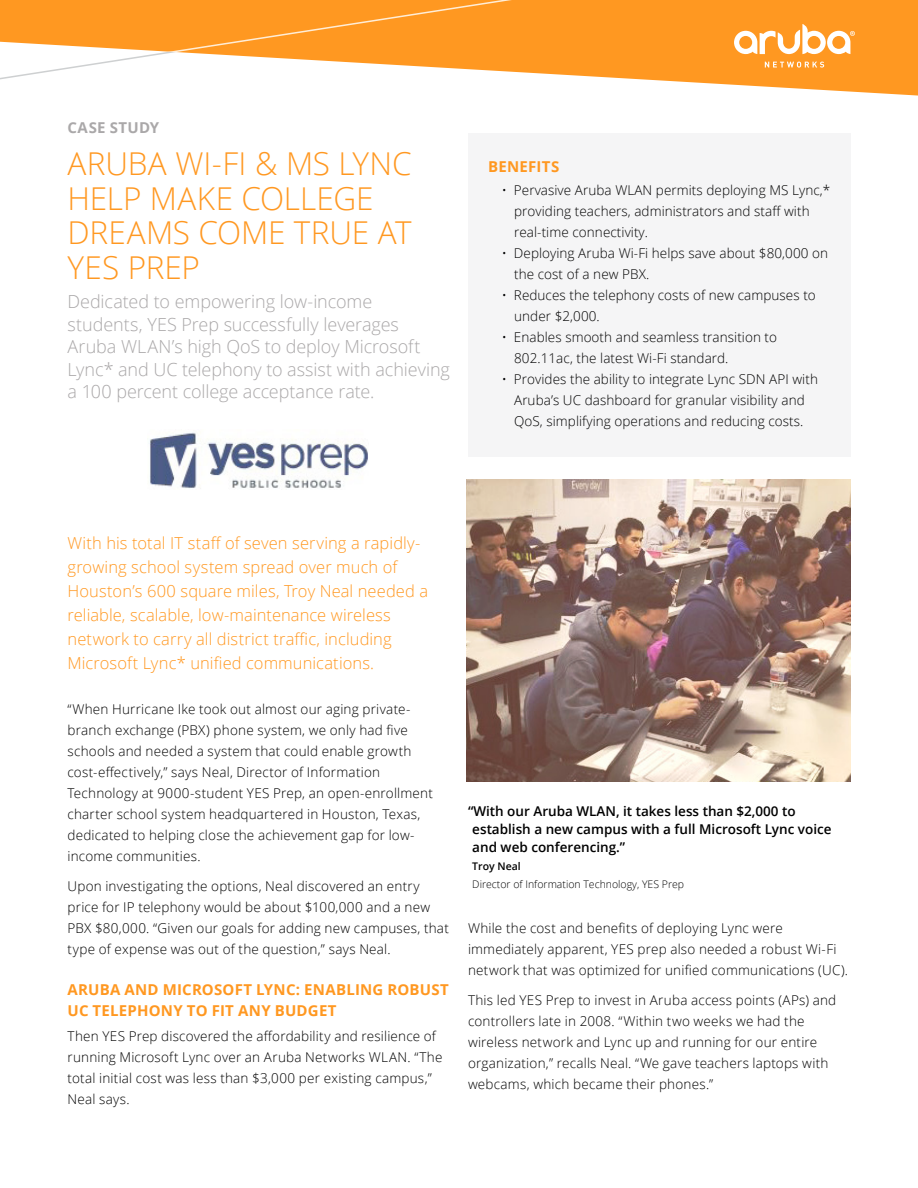
<style>
.page{position:relative;width:918px;height:1188px;background:#fff}
.page>*{position:absolute;margin:0;border:0;box-sizing:border-box;transform-origin:0 0}
.t1{font:300 31.5px/34.5px "Open Sans";letter-spacing:-.005em;color:#ff9821}
.t2{font:300 18px/22.5px "Open Sans";letter-spacing:-.005em;color:#aaa8a9}
.t3{font:300 16.5px/24px "Open Sans";letter-spacing:.005em;color:#ff9821}
.t4{font:700 15px/21px "Open Sans";letter-spacing:.015em;color:#ff9821}
.t5{font:700 15px "Open Sans";letter-spacing:.02em;color:#aaa8a9}
.t6{font:300 13.5px/21px "Open Sans";letter-spacing:.015em;color:#000}
.t7{font:600 13.5px/18px "Open Sans";color:#000}
.t8{font:300 10.5px "Open Sans";color:#000}
.t9{font:600 10.5px "Open Sans";color:#000}
</style>
<div class="page">
<svg style="left:0;top:0;width:918px;height:96px;fill:#ff9821"></svg>
<svg style="left:765px;top:62px;width:59px;height:6px"></svg>
<svg style="left:734px;top:24px;width:121px;height:30px"></svg>
<div style="left:468px;top:133px;width:382px;height:324px;background:#f5f5f6"></div>
<img style="left:467px;top:480px;width:383px;height:302px">
<img style="left:149px;top:432px;width:219px;height:57px">
<p class="t5" style="left:68px;top:117px;width:93px">CASE STUDY</p>
<h1 class="t1" style="left:68px;top:146px;width:346px">ARUBA WI-FI &amp; MS LYNC<br>HELP MAKE COLLEGE<br>DREAMS COME TRUE AT<br>YES PREP</h1>
<h2 class="t2" style="left:68px;top:290px;width:384px">Dedicated to empowering low-income students, YES Prep successfully leverages Aruba WLAN’s high QoS to deploy Microsoft Lync* and UC telephony to assist with achieving a 100 percent college acceptance rate.</h2>
<p class="t4" style="left:488px;top:156px;width:73px">BENEFITS</p>
<p class="t6" style="left:514px;top:179px;width:318px;text-indent:-12px">• Pervasive Aruba WLAN permits deploying MS Lync,* providing teachers, administrators and staff with real-time connectivity.</p>
<p class="t6" style="left:514px;top:242px;width:315px;text-indent:-12px">• Deploying Aruba Wi-Fi helps save about $80,000 on the cost of a new PBX.</p>
<p class="t6" style="left:514px;top:284px;width:303px;text-indent:-12px">• Reduces the telephony costs of new campuses to under $2,000.</p>
<p class="t6" style="left:514px;top:326px;width:264px;text-indent:-12px">• Enables smooth and seamless transition to<br>802.11ac, the latest Wi-Fi standard.</p>
<p class="t6" style="left:502px;top:368px;width:318px;text-align:center">• Provides the ability to integrate Lync SDN API with<br>Aruba’s UC dashboard for granular visibility and<br>QoS, simplifying operations and reducing costs.</p>
<p class="t3" style="left:68px;top:531px;width:362px">With his total IT staff of seven serving a rapidly&shy;growing school system spread over much of Houston’s 600 square miles, Troy Neal needed a reliable, scalable, low-maintenance wireless network to carry all district traffic, including Microsoft Lync* unified communications.</p>
<p class="t6" style="left:68px;top:698px;width:367px">“When Hurricane Ike took out almost our aging private&shy;branch exchange (PBX) phone system, we only had five schools and needed a system that could enable growth cost-effectively,” says Neal, Director of Information Technology at 9000-student YES Prep, an open-enrollment charter school system headquartered in Houston, Texas, dedicated to helping close the achievement gap for low&shy;income communities.</p>
<p class="t6" style="left:68px;top:875px;width:383px">Upon investigating the options, Neal discovered an entry price for IP telephony would be about $100,000 and a new PBX $80,000. “Given our goals for adding new campuses, that type of expense was out of the question,” says Neal.</p>
<p class="t4" style="left:68px;top:979px;width:383px">ARUBA AND MICROSOFT LYNC: ENABLING ROBUST<br>UC TELEPHONY TO FIT ANY BUDGET</p>
<p class="t6" style="left:68px;top:1025px;width:377px">Then YES Prep discovered the affordability and resilience of running Microsoft Lync over an Aruba Networks WLAN. “The total initial cost was less than $3,000 per existing campus,” Neal says.</p>
<p class="t7" style="left:472px;top:802px;width:361px;text-indent:-4px">“With our Aruba WLAN, it takes less than $2,000 to establish a new campus with a full Microsoft Lync voice and web conferencing.”</p>
<p class="t9" style="left:472px;top:859px;width:50px">Troy Neal</p>
<p class="t8" style="left:472px;top:877px;width:213px">Director of Information Technology, YES Prep</p>
<p class="t6" style="left:468px;top:917px;width:382px">While the cost and benefits of deploying Lync were immediately apparent, YES prep also needed a robust Wi-Fi network that was optimized for unified communications (UC).</p>
<p class="t6" style="left:468px;top:989px;width:370px">This led YES Prep to invest in Aruba access points (APs) and controllers late in 2008. “Within two weeks we had the wireless network and Lync up and running for our entire organization,” recalls Neal. “We gave teachers laptops with webcams, which became their phones.”</p>
</div>
